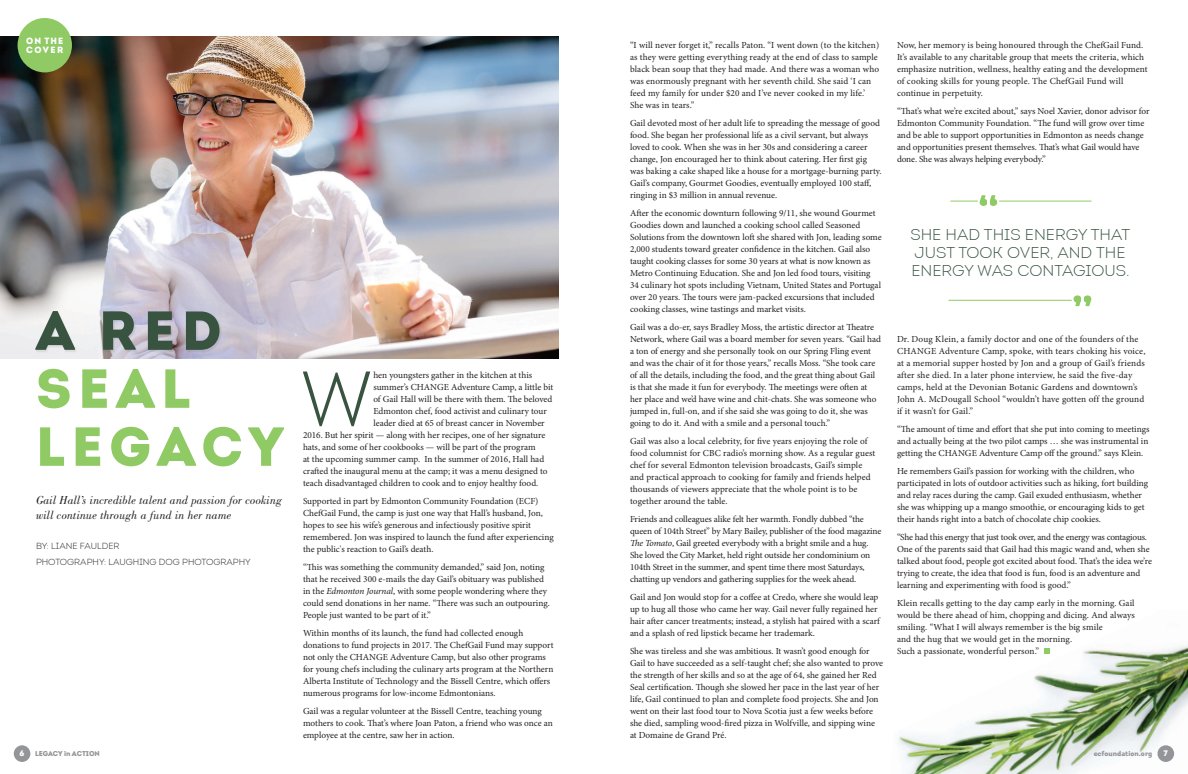
<style>
.page{position:relative;width:1188px;height:774px;background:#fff}
.page>*{position:absolute;margin:0;border:0;box-sizing:border-box;transform-origin:0 0}
.DROP_CAP{font:300 77.8px "Intro";color:#385441}
.HED{font:900 54.9px "Intro";letter-spacing:.115em;color:#8fca64}
.HED-2{font:900 54.9px "Intro";color:#385441}
.QUOTE{font:300 16px/18px "Intro";color:#385441}
.DEK{font:italic 12px/14.4px "Bodoni";letter-spacing:.01em;color:#231f20}
.BODY{font:9.2px/12px "Minion Pro";color:#231f20}
.DROP_CAP-2{font:9.2px "Minion Pro";color:#231f20}
.CREDITS{font:300 9px "Intro";color:#231f20}
.t1{font:900 9px "Intro";letter-spacing:.145em;color:#fff}
.t2{font:900 8px "Intro";color:#fff}
.t3{font:900 7px "Intro";color:#939598}
.s1{font-style:italic}
</style>
<div class="page">
<img style="left:898px;top:645px;width:290px;height:129px">
<svg style="left:1044px;top:648px;width:6px;height:6px"></svg>
<hr style="left:950px;top:201px;width:141px;height:1px;background:#8fca64">
<svg style="left:976px;top:195px;width:25px;height:11px"></svg>
<hr style="left:948px;top:300px;width:141px;height:1px;background:#8fca64">
<svg style="left:1070px;top:295px;width:22px;height:12px"></svg>
<img style="left:0;top:36px;width:558px;height:322px">
<div style="left:18px;top:18px;width:54px;height:54px;background:#8fca64;border-radius:50%"></div>
<div style="left:36px;top:311px;width:186px;height:41px;background:#231f20;opacity:.1"></div>
<div style="left:1158px;top:745px;width:16px;height:17px;background:#939598;border-radius:50%"></div>
<div style="left:14px;top:745px;width:16px;height:17px;background:#939598;border-radius:50%"></div>
<p class="t1" style="left:26px;top:35px;width:39px">ON THE</p>
<p class="t1" style="left:26px;top:44px;width:39px">COVER</p>
<p class="HED-2" style="left:36px;top:294px;width:187px">A RED</p>
<p class="HED" style="left:36px;top:352px;width:156px">SEAL</p>
<p class="HED" style="left:36px;top:410px;width:249px">LEGACY</p>
<p class="DEK" style="left:36px;top:493px;width:248px">Gail Hall’s incredible talent and passion for cooking will continue through a fund in her name</p>
<p class="CREDITS" style="left:36px;top:540px;width:85px">BY: LIANE FAULDER</p>
<p class="CREDITS" style="left:36px;top:556px;width:216px">PHOTOGRAPHY: LAUGHING DOG PHOTOGRAPHY</p>
<p class="DROP_CAP" style="left:300px;top:351px;width:75px">W</p>
<p class="DROP_CAP-2" style="left:373px;top:369px;width:160px">hen youngsters gather in the kitchen at this</p>
<p class="DROP_CAP-2" style="left:373px;top:381px;width:181px">summer’s CHANGE Adventure Camp, a little bit</p>
<p class="DROP_CAP-2" style="left:373px;top:393px;width:181px">of Gail Hall will be there with them. The beloved</p>
<p class="DROP_CAP-2" style="left:373px;top:405px;width:175px">Edmonton chef, food activist and culinary tour</p>
<p class="DROP_CAP-2" style="left:373px;top:417px;width:173px">leader died at 65 of breast cancer in November</p>
<p class="DROP_CAP-2" style="left:303px;top:429px;width:244px">2016. But her spirit — along with her recipes, one of her signature</p>
<p class="DROP_CAP-2" style="left:303px;top:441px;width:234px">hats, and some of her cookbooks — will be part of the program</p>
<p class="DROP_CAP-2" style="left:303px;top:453px;width:243px">at the upcoming summer camp. In the summer of 2016, Hall had</p>
<p class="DROP_CAP-2" style="left:303px;top:465px;width:246px">crafted the inaugural menu at the camp; it was a menu designed to</p>
<p class="DROP_CAP-2" style="left:303px;top:477px;width:237px">teach disadvantaged children to cook and to enjoy healthy food.</p>
<p class="BODY" style="left:303px;top:495px;width:252px">Supported in part by Edmonton Community Foundation (ECF)<br>ChefGail Fund, the camp is just one way that Hall’s husband, Jon, hopes to see his wife’s generous and infectiously positive spirit remembered. Jon was inspired to launch the fund after experiencing the public's reaction to Gail’s death.</p>
<p class="BODY" style="left:303px;top:561px;width:248px">“This was something the community demanded,” said Jon, noting that he received 300 e-mails the day Gail’s obituary was published in the <span class="s1">Edmonton Journal</span>, with some people wondering where they could send donations in her name. “There was such an outpouring.<br>People just wanted to be part of it.”</p>
<p class="BODY" style="left:303px;top:627px;width:252px">Within months of its launch, the fund had collected enough donations to fund projects in 2017. The ChefGail Fund may support not only the CHANGE Adventure Camp, but also other programs for young chefs including the culinary arts program at the Northern Alberta Institute of Technology and the Bissell Centre, which offers numerous programs for low-income Edmontonians.</p>
<p class="BODY" style="left:303px;top:705px;width:251px">Gail was a regular volunteer at the Bissell Centre, teaching young mothers to cook. That’s where Joan Paton, a friend who was once an employee at the centre, saw her in action.</p>
<p class="BODY" style="left:630px;top:39px;width:251px">“I will never forget it,” recalls Paton. “I went down (to the kitchen) as they were getting everything ready at the end of class to sample black bean soup that they had made. And there was a woman who was enormously pregnant with her seventh child. She said ‘I can feed my family for under $20 and I’ve never cooked in my life.’ She was in tears.”</p>
<p class="BODY" style="left:630px;top:117px;width:253px">Gail devoted most of her adult life to spreading the message of good food. She began her professional life as a civil servant, but always loved to cook. When she was in her 30s and considering a career change, Jon encouraged her to think about catering. Her first gig was baking a cake shaped like a house for a mortgage-burning party.<br>Gail’s company, Gourmet Goodies, eventually employed 100 staff, ringing in $3 million in annual revenue.</p>
<p class="BODY" style="left:630px;top:207px;width:253px">After the economic downturn following 9/11, she wound Gourmet Goodies down and launched a cooking school called Seasoned Solutions from the downtown loft she shared with Jon, leading some 2,000 students toward greater confidence in the kitchen. Gail also taught cooking classes for some 30 years at what is now known as Metro Continuing Education. She and Jon led food tours, visiting 34 culinary hot spots including Vietnam, United States and Portugal over 20 years. The tours were jam-packed excursions that included cooking classes, wine tastings and market visits.</p>
<p class="BODY" style="left:630px;top:321px;width:253px">Gail was a do-er, says Bradley Moss, the artistic director at Theatre Network, where Gail was a board member for seven years. “Gail had a ton of energy and she personally took on our Spring Fling event and was the chair of it for those years,” recalls Moss. “She took care of all the details, including the food, and the great thing about Gail is that she made it fun for everybody. The meetings were often at her place and we’d have wine and chit-chats. She was someone who jumped in, full-on, and if she said she was going to do it, she was going to do it. And with a smile and a personal touch.”</p>
<p class="BODY" style="left:630px;top:435px;width:247px">Gail was also a local celebrity, for five years enjoying the role of food columnist for CBC radio’s morning show. As a regular guest chef for several Edmonton television broadcasts, Gail’s simple and practical approach to cooking for family and friends helped thousands of viewers appreciate that the whole point is to be together around the table.</p>
<p class="BODY" style="left:630px;top:513px;width:253px">Friends and colleagues alike felt her warmth. Fondly dubbed “the queen of 104th Street” by Mary Bailey, publisher of the food magazine <span class="s1">The Tomato</span>, Gail greeted everybody with a bright smile and a hug.<br>She loved the City Market, held right outside her condominium on 104th Street in the summer, and spent time there most Saturdays, chatting up vendors and gathering supplies for the week ahead.</p>
<p class="BODY" style="left:630px;top:591px;width:251px">Gail and Jon would stop for a coffee at Credo, where she would leap up to hug all those who came her way. Gail never fully regained her hair after cancer treatments; instead, a stylish hat paired with a scarf and a splash of red lipstick became her trademark.</p>
<p class="BODY" style="left:630px;top:645px;width:255px">She was tireless and she was ambitious. It wasn’t good enough for Gail to have succeeded as a self-taught chef; she also wanted to prove the strength of her skills and so at the age of 64, she gained her Red Seal certification. Though she slowed her pace in the last year of her life, Gail continued to plan and complete food projects. She and Jon went on their last food tour to Nova Scotia just a few weeks before she died, sampling wood-fired pizza in Wolfville, and sipping wine at Domaine de Grand Pré.</p>
<p class="BODY" style="left:897px;top:39px;width:252px">Now, her memory is being honoured through the ChefGail Fund.<br>It’s available to any charitable group that meets the criteria, which emphasize nutrition, wellness, healthy eating and the development of cooking skills for young people. The ChefGail Fund will continue in perpetuity.</p>
<p class="BODY" style="left:897px;top:105px;width:254px">“That’s what we’re excited about,” says Noel Xavier, donor advisor for Edmonton Community Foundation. “The fund will grow over time and be able to support opportunities in Edmonton as needs change and opportunities present themselves. That’s what Gail would have done. She was always helping everybody.”</p>
<p class="QUOTE" style="left:910px;top:225px;width:221px">SHE HAD THIS ENERGY THAT<br>JUST TOOK OVER, AND THE<br>ENERGY WAS CONTAGIOUS.</p>
<p class="BODY" style="left:897px;top:333px;width:250px">Dr. Doug Klein, a family doctor and one of the founders of the CHANGE Adventure Camp, spoke, with tears choking his voice, at a memorial supper hosted by Jon and a group of Gail’s friends after she died. In a later phone interview, he said the five-day camps, held at the Devonian Botanic Gardens and downtown’s John A. McDougall School “wouldn’t have gotten off the ground if it wasn’t for Gail.”</p>
<p class="BODY" style="left:897px;top:423px;width:254px;text-align:justify">“The amount of time and effort that she put into coming to meetings and actually being at the two pilot camps … she was instrumental in getting the CHANGE Adventure Camp off the ground.” says Klein.</p>
<p class="BODY" style="left:897px;top:465px;width:253px">He remembers Gail’s passion for working with the children, who participated in lots of outdoor activities such as hiking, fort building and relay races during the camp. Gail exuded enthusiasm, whether she was whipping up a mango smoothie, or encouraging kids to get their hands right into a batch of chocolate chip cookies.</p>
<p class="BODY" style="left:897px;top:531px;width:257px">“She had this energy that just took over, and the energy was contagious.<br>One of the parents said that Gail had this magic wand and, when she talked about food, people got excited about food. That’s the idea we’re trying to create, the idea that food is fun, food is an adventure and learning and experimenting with food is good.”</p>
<p class="BODY" style="left:897px;top:597px;width:239px">Klein recalls getting to the day camp early in the morning. Gail would be there ahead of him, chopping and dicing. And always smiling. “What I will always remember is the big smile<br>and the hug that we would get in the morning.<br>Such a passionate, wonderful person.”</p>
<p class="t2" style="left:20px;top:748px;width:6px">6</p>
<p class="t3" style="left:35px;top:749px;width:66px">LEGACY in ACTION</p>
<p class="t3" style="left:1094px;top:749px;width:60px">ecfoundation.org</p>
<p class="t2" style="left:1164px;top:748px;width:6px">7</p>
</div>
